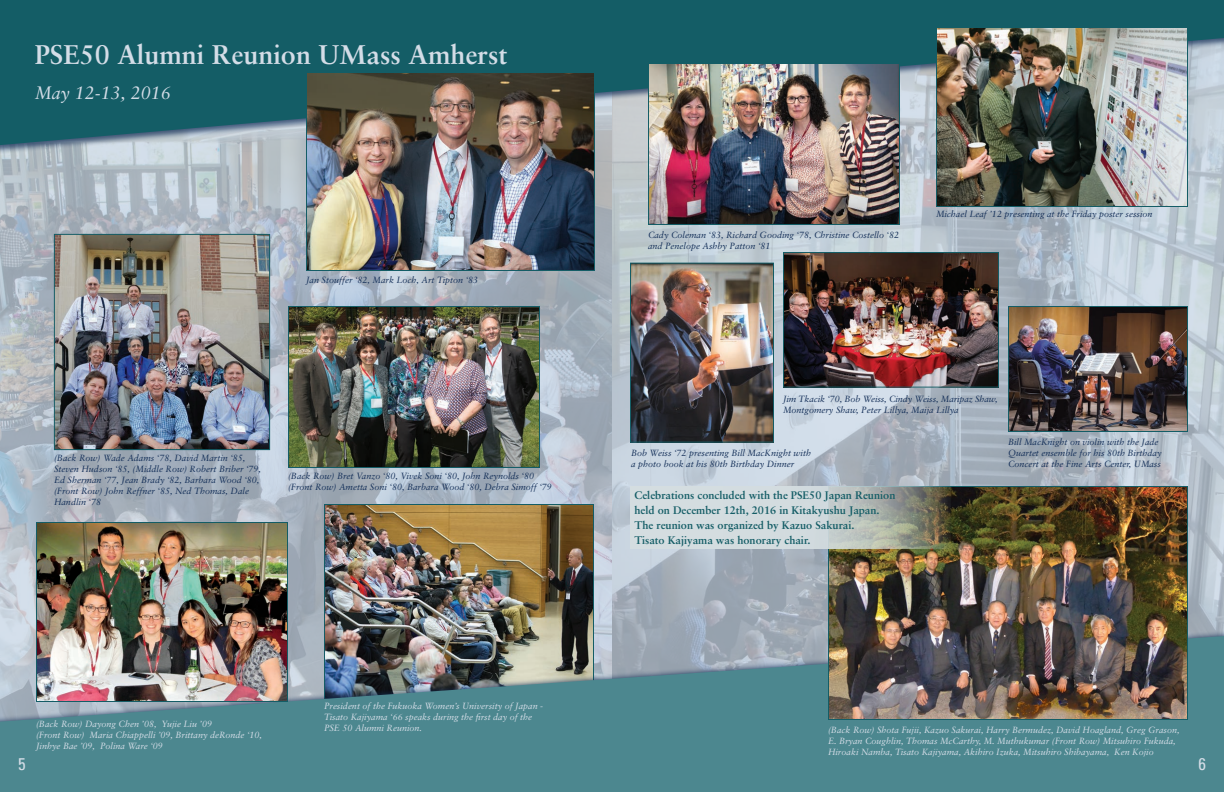
<style>
.page{position:relative;width:1224px;height:792px;background:#fff}
.page>*{position:absolute;margin:0;border:0;box-sizing:border-box;transform-origin:0 0}
.t1{font:700 27px "Sabon";color:#d4dde7}
.t2{font:italic 18px "Sabon";color:#d4dde7}
.t3{font:condensed 17px "Univers";color:#d4dde7}
.t4{font:700 11px/15px "Sabon";color:#145d66}
.t5{font:italic 9px/11px "Sabon";color:#153059}
.t6{font:italic 9px/11px "Sabon";color:#d4dde7}
</style>
<div class="page">
<img style="left:612px;top:155px;width:612px;height:475px">
<img style="left:785px;top:254px;width:212px;height:132px">
<div style="left:783px;top:252px;width:216px;height:136px;border:1px solid #145d66"></div>
<img style="left:0;top:155px;width:611px;height:475px">
<img style="left:326px;top:506px;width:266px;height:124px">
<img style="left:290px;top:308px;width:248px;height:158px">
<div style="left:288px;top:306px;width:252px;height:162px;border:1px solid #145d66"></div>
<img style="left:56px;top:236px;width:212px;height:212px">
<div style="left:54px;top:234px;width:216px;height:216px;border:1px solid #145d66"></div>
<div style="left:0;top:0;width:1224px;height:155px;background:#153059;opacity:.75"></div>
<svg style="left:0;top:0;width:1224px;height:145px;background:#286972"></svg>
<svg style="left:0;top:636px;width:1224px;height:156px;background:#588890"></svg>
<img style="left:38px;top:524px;width:248px;height:176px">
<div style="left:36px;top:522px;width:252px;height:180px;border:1px solid #145d66"></div>
<img style="left:650px;top:65px;width:248px;height:158px">
<div style="left:648px;top:63px;width:252px;height:162px;border:1px solid #145d66"></div>
<img style="left:938px;top:29px;width:248px;height:176px">
<div style="left:936px;top:27px;width:252px;height:180px;border:1px solid #145d66"></div>
<img style="left:632px;top:265px;width:140px;height:176px">
<div style="left:630px;top:263px;width:144px;height:180px;border:1px solid #145d66"></div>
<img style="left:1010px;top:308px;width:176px;height:122px">
<div style="left:1008px;top:306px;width:180px;height:126px;border:1px solid #145d66"></div>
<img style="left:830px;top:488px;width:356px;height:230px">
<div style="left:828px;top:486px;width:360px;height:234px;border:1px solid #145d66"></div>
<img style="left:308px;top:74px;width:285px;height:195px">
<div style="left:306px;top:72px;width:289px;height:199px;border:1px solid #145d66"></div>
<svg style="left:630px;top:486px;width:320px;height:63px;background:#bec5c3"></svg>
<h1 class="t1" style="left:35px;top:38px;width:474px">PSE50 Alumni Reunion UMass Amherst</h1>
<h2 class="t2" style="left:35px;top:83px;width:138px">May 12-13, 2016</h2>
<p class="t5" style="left:306px;top:275px;width:174px">Jan Stouffer ‘82, Mark Loch, Art Tipton ‘83</p>
<p class="t5" style="left:54px;top:453px;width:209px">(Back Row) Wade Adams ‘78, David Martin ‘85, Steven Hudson ‘85, (Middle Row) Robert Briber ‘79, Ed Sherman ‘77, Jean Brady ‘82, Barbara Wood ‘80, (Front Row) John Reffner ‘85, Ned Thomas, Dale Handlin ‘78</p>
<p class="t5" style="left:288px;top:471px;width:265px">(Back Row) Bret Vanzo ‘80, Vivek Soni ‘80, John Reynolds ‘80 (Front Row) Ametta Soni ‘80, Barbara Wood ‘80, Debra Simoff ‘79</p>
<p class="t5" style="left:648px;top:229px;width:253px">Cady Coleman ‘83, Richard Gooding ‘78, Christine Costello ‘82 and Penelope Ashby Patton ‘81</p>
<p class="t5" style="left:936px;top:208px;width:218px">Michael Leaf ’12 presenting at the Friday poster session</p>
<p class="t5" style="left:783px;top:394px;width:216px">Jim Tkacik ‘70, Bob Weiss, Cindy Weiss, Maripaz Shaw,<br>Montgomery Shaw, Peter Lillya, Maija Lillya</p>
<p class="t5" style="left:631px;top:447px;width:182px">Bob Weiss ‘72 presenting Bill MacKnight with a photo book at his 80th Birthday Dinner</p>
<p class="t4" style="left:634px;top:487px;width:263px">Celebrations concluded with the PSE50 Japan Reunion held on December 12th, 2016 in Kitakyushu Japan.<br>The reunion was organized by Kazuo Sakurai.<br>Tisato Kajiyama was honorary chair.</p>
<p class="t5" style="left:1008px;top:437px;width:155px">Bill MacKnight on violin with the Jade<br>Quartet ensemble for his 80th Birthday<br>Concert at the Fine Arts Center, UMass</p>
<p class="t6" style="left:324px;top:700px;width:221px">President of the Fukuoka Women’s University of Japan -<br>Tisato Kajiyama ‘66 speaks during the first day of the<br>PSE 50 Alumni Reunion.</p>
<p class="t6" style="left:36px;top:718px;width:228px">(Back Row) Dayong Chen ’08, Yujie Liu ’09<br>(Front Row) Maria Chiappelli ’09, Brittany deRonde ‘10,<br>Jinhye Bae ’09, Polina Ware ‘09</p>
<p class="t6" style="left:828px;top:725px;width:353px">(Back Row) Shota Fujii, Kazuo Sakurai, Harry Bermudez, David Hoagland, Greg Grason,<br>E. Bryan Coughlin, Thomas McCarthy, M. Muthukumar (Front Row) Mitsuhiro Fukuda,<br>Hiroaki Namba, Tisato Kajiyama, Akihiro Izuka, Mitsuhiro Shibayama, Ken Kojio</p>
<h3 class="t3" style="left:18px;top:753px;width:9px">5</h3>
<h3 class="t3" style="left:1198px;top:753px;width:9px">6</h3>
</div>
